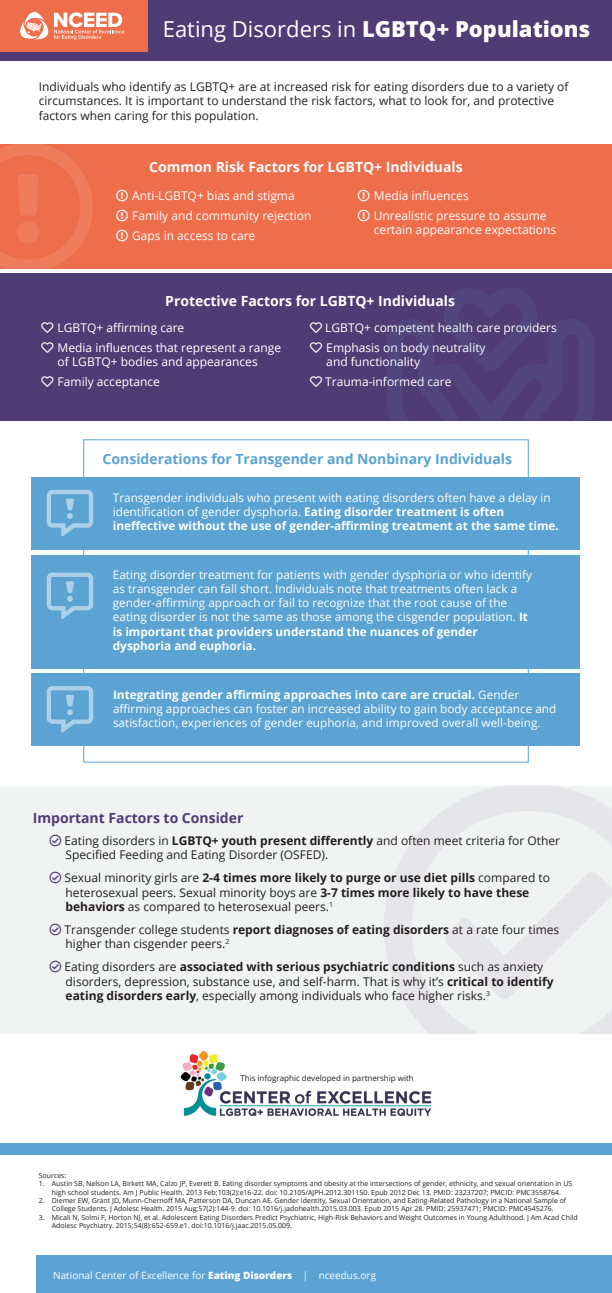
<style>
.page{position:relative;width:612px;height:1293px;background:#fff}
.page>*{position:absolute;margin:0;border:0;box-sizing:border-box;transform-origin:0 0}
.t1{font:22px "Open Sans";color:#fff}
.t2{font:700 14px "Open Sans";color:#fff}
.t3{font:700 14px "Open Sans";color:#5aa3d2}
.t4{font:700 14px "Open Sans";color:#503c74}
.t5{font:12px/14.4px "Open Sans";color:#231f20}
.t6{font:12px/20px "Open Sans";color:#fff}
.t7{font:11.8px/14.1px "Open Sans";color:#fff}
.t8{font:10px "Open Sans";color:#fff}
.t9{font:8px "Open Sans";color:#231f20}
.t10{font:7px/8.4px "Open Sans";color:#231f20;text-align:center}
.s1{font-weight:800}
.s2{font-weight:700}
</style>
<div class="page">
<div style="left:0;top:786px;width:612px;height:247px;background:#f1f2f2"></div>
<svg style="left:384px;top:786px;width:228px;height:247px"></svg>
<div style="left:0;top:1143px;width:612px;height:12px;background:#5aa3d2"></div>
<div style="left:0;top:0;width:612px;height:60px;background:#503c74"></div>
<div style="left:0;top:0;width:147px;height:52px;background:#ee6e4c"></div>
<svg style="left:20px;top:12px;width:104px;height:28px"></svg>
<div style="left:36px;top:1255px;width:576px;height:38px;background:#5aa3d2"></div>
<div style="left:0;top:144px;width:612px;height:124px;background:#ee6e4c"></div>
<img style="left:180px;top:1050px;width:252px;height:67px">
<svg style="left:0;top:144px;width:93px;height:125px"></svg>
<div style="left:0;top:273px;width:612px;height:147px;background:#503c74"></div>
<div style="left:32px;top:477px;width:548px;height:72px;background:#5aa3d2"></div>
<svg style="left:47px;top:490px;width:46px;height:46px"></svg>
<div style="left:32px;top:555px;width:548px;height:113px;background:#5aa3d2"></div>
<svg style="left:47px;top:572px;width:46px;height:47px"></svg>
<div style="left:32px;top:673px;width:548px;height:72px;background:#5aa3d2"></div>
<svg style="left:47px;top:686px;width:46px;height:46px"></svg>
<h1 class="t1" style="left:163px;top:14px;width:429px">Eating Disorders in <span class="s1">LGBTQ+ Populations</span></h1>
<p class="t5" style="left:39px;top:79px;width:531px">Individuals who identify as LGBTQ+ are at increased risk for eating disorders due to a variety of circumstances. It is important to understand the risk factors, what to look for, and protective factors when caring for this population.</p>
<p class="t2" style="left:149px;top:157px;width:315px">Common Risk Factors for LGBTQ+ Individuals</p>
<p class="t6" style="left:132px;top:185px;width:181px">Anti-LGBTQ+ bias and stigma<br>Family and community rejection<br>Gaps in access to care</p>
<p class="t6" style="left:374px;top:185px;width:174px">Media influences<br>Unrealistic pressure to assume</p>
<p class="t6" style="left:374px;top:219px;width:184px">certain appearance expectations</p>
<p class="t2" style="left:165px;top:291px;width:291px">Protective Factors for LGBTQ+ Individuals</p>
<p class="t6" style="left:42px;top:317px;width:241px">♥ LGBTQ+ affirming care<br>♥ Media influences that represent a range</p>
<p class="t6" style="left:42px;top:351px;width:218px;text-indent:16px">of LGBTQ+ bodies and appearances ♥ Family acceptance</p>
<p class="t6" style="left:310px;top:317px;width:248px">♥ LGBTQ+ competent health care providers ♥ Emphasis on body neutrality</p>
<p class="t6" style="left:310px;top:351px;width:143px;text-indent:16px">and functionality<br>♥ Trauma-informed care</p>
<p class="t3" style="left:103px;top:449px;width:411px">Considerations for Transgender and Nonbinary Individuals</p>
<p class="t7" style="left:113px;top:490px;width:447px">Transgender individuals who present with eating disorders often have a delay in identification of gender dysphoria. <span class="s2">Eating disorder treatment is often ineffective without the use of gender-affirming treatment at the same time.</span></p>
<p class="t7" style="left:113px;top:567px;width:421px">Eating disorder treatment for patients with gender dysphoria or who identify as transgender can fall short. Individuals note that treatments often lack a gender-affirming approach or fail to recognize that the root cause of the eating disorder is not the same as those among the cisgender population. <span class="s2">It is important that providers understand the nuances of gender dysphoria and euphoria.</span></p>
<p class="t7" style="left:113px;top:687px;width:445px"><span class="s2">Integrating gender affirming approaches into care are crucial.</span> Gender affirming approaches can foster an increased ability to gain body acceptance and satisfaction, experiences of gender euphoria, and improved overall well-being.</p>
<p class="t4" style="left:33px;top:808px;width:212px">Important Factors to Consider</p>
<p class="t5" style="left:65px;top:833px;width:497px">Eating disorders in <span class="s2">LGBTQ+ youth present differently</span> and often meet criteria for Other<br>Specified Feeding and Eating Disorder (OSFED).</p>
<p class="t5" style="left:65px;top:870px;width:487px">Sexual minority girls are <span class="s2">2-4 times more likely to purge or use diet pills</span> compared to heterosexual peers. Sexual minority boys are <span class="s2">3-7 times more likely to have these behaviors</span> as compared to heterosexual peers.<sup>1</sup></p>
<p class="t5" style="left:65px;top:922px;width:496px">Transgender college students <span class="s2">report diagnoses of eating disorders</span> at a rate four times higher than cisgender peers.<sup>2</sup></p>
<p class="t5" style="left:65px;top:959px;width:491px">Eating disorders are <span class="s2">associated with serious psychiatric conditions</span> such as anxiety disorders, depression, substance use, and self-harm. That is why it’s <span class="s2">critical to identify eating disorders early</span>, especially among individuals who face higher risks.<sup>3</sup></p>
<p class="t9" style="left:240px;top:1072px;width:175px">This infographic developed in partnership with</p>
<p class="t10" style="left:39px;top:1171px;width:29px">Sources:</p>
<p class="t10" style="left:39px;top:1179px;width:535px">1. Austin SB, Nelson LA, Birkett MA, Calzo JP, Everett B. Eating disorder symptoms and obesity at the intersections of gender, ethnicity, and sexual orientation in US high school students. Am J Public Health. 2013 Feb;103(2):e16-22. doi: 10.2105/AJPH.2012.301150. Epub 2012 Dec 13. PMID: 23237207; PMCID: PMC3558764.</p>
<p class="t10" style="left:39px;top:1196px;width:529px">2. Diemer EW, Grant JD, Munn-Chernoff MA, Patterson DA, Duncan AE. Gender Identity, Sexual Orientation, and Eating-Related Pathology in a National Sample of<br>College Students. J Adolesc Health. 2015 Aug;57(2):144-9. doi: 10.1016/j.jadohealth.2015.03.003. Epub 2015 Apr 28. PMID: 25937471; PMCID: PMC4545276.</p>
<p class="t10" style="left:52px;top:1213px;width:527px;text-align:left;text-indent:-13px">3. Micali N, Solmi F, Horton NJ, et al. Adolescent Eating Disorders Predict Psychiatric, High-Risk Behaviors and Weight Outcomes in Young Adulthood. J Am Acad Child<br>Adolesc Psychiatry. 2015;54(8):652-659.e1. doi:10.1016/j.jaac.2015.05.009.</p>
<p class="t8" style="left:53px;top:1269px;width:324px">National Center of Excellence for <span class="s1">Eating Disorders</span> | nceedus.org</p>
</div>
